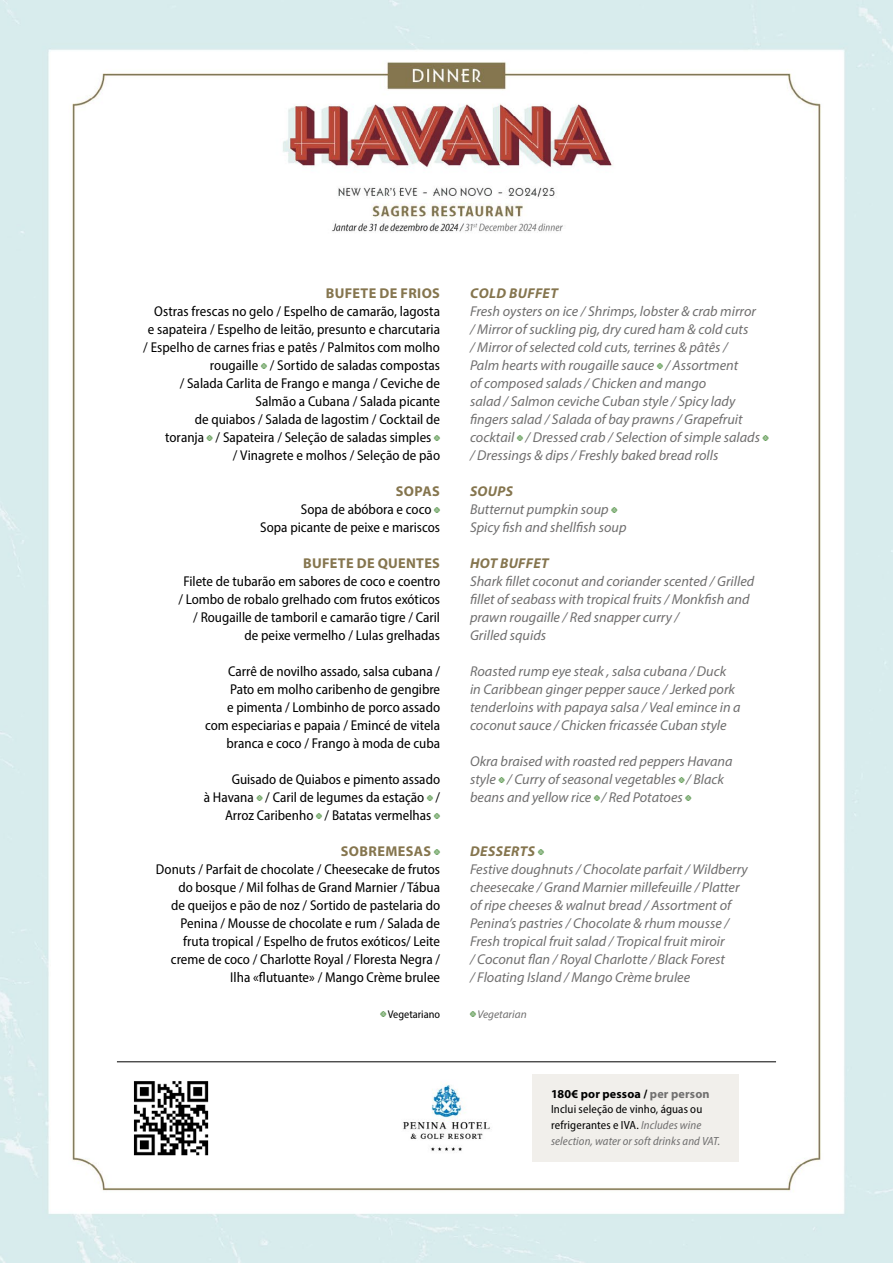
<style>
.page{position:relative;width:893px;height:1263px;background:#fff}
.page>*{position:absolute;margin:0;border:0;box-sizing:border-box;transform-origin:0 0}
.t1{font:italic 14.25px/18px "Myriad Pro";color:#706f6f}
.t2{font:semi-condensed 14.25px/18px "Myriad Pro";color:#000;text-align:right}
.t3{font:700 14.25px "Myriad Pro";letter-spacing:.025em;color:#85754e}
.t4{font:italic 700 14.25px "Myriad Pro";letter-spacing:.02em;color:#85754e}
.t5{font:700 12.15px "Myriad Pro";letter-spacing:.015em;color:#000}
.t6{font:semi-condensed 11.85px/15.8px "Myriad Pro";letter-spacing:.01em;color:#000}
.t7{font:semi-condensed 11.25px "Myriad Pro";color:#000}
.t8{font:italic 11.25px "Myriad Pro";color:#706f6f}
.t9{font:6px "Adobe Caslon Pro";color:#2e7b1f}
.s1{font-family:"Adobe Caslon Pro";font-stretch:normal;font-size:6px;color:#2e7b1f}
.s2{font-family:"Adobe Caslon Pro";font-style:normal;font-size:6px;color:#2e7b1f}
.s3{color:#706f6f}
.s4{font-style:italic;color:#706f6f}
</style>
<div class="page">
<img style="left:0;top:0;width:893px;height:1263px">
<hr style="left:117px;top:1061px;width:659px;height:1px;background:#000">
<div style="left:532px;top:1074px;width:207px;height:88px;background:#f1efeb"></div>
<img style="left:128px;top:1075px;width:85px;height:85px">
<p class="t3" style="left:326px;top:284px;width:116px">BUFETE DE FRIOS</p>
<p class="t2" style="left:154px;top:302px;width:287px">Ostras frescas no gelo / Espelho de camarão, lagosta</p>
<p class="t2" style="left:148px;top:320px;width:294px">e sapateira / Espelho de leitão, presunto e charcutaria</p>
<p class="t2" style="left:143px;top:338px;width:298px">/ Espelho de carnes frias e patês / Palmitos com molho</p>
<p class="t2" style="left:210px;top:356px;width:50px">rougaille</p>
<p class="t9" style="left:261px;top:363px;width:7px">t</p>
<p class="t2" style="left:270px;top:356px;width:172px">/ Sortido de saladas compostas</p>
<p class="t2" style="left:180px;top:374px;width:262px">/ Salada Carlita de Frango e manga / Ceviche de</p>
<p class="t2" style="left:256px;top:392px;width:186px">Salmão a Cubana / Salada picante</p>
<p class="t2" style="left:195px;top:410px;width:247px">de quiabos / Salada de lagostim / Cocktail de</p>
<p class="t2" style="left:165px;top:428px;width:41px">toranja</p>
<p class="t9" style="left:207px;top:435px;width:7px">t</p>
<p class="t2" style="left:216px;top:428px;width:217px">/ Sapateira / Seleção de saladas simples</p>
<p class="t9" style="left:434px;top:435px;width:7px">t</p>
<p class="t2" style="left:233px;top:446px;width:209px">/ Vinagrete e molhos / Seleção de pão</p>
<p class="t3" style="left:396px;top:482px;width:46px">SOPAS</p>
<p class="t2" style="left:301px;top:500px;width:132px">Sopa de abóbora e coco</p>
<p class="t9" style="left:434px;top:507px;width:7px">t</p>
<p class="t2" style="left:260px;top:518px;width:181px">Sopa picante de peixe e mariscos</p>
<p class="t3" style="left:303px;top:554px;width:138px">BUFETE DE QUENTES</p>
<p class="t2" style="left:178px;top:572px;width:263px">Filete de tubarão em sabores de coco e coentro / Lombo de robalo grelhado com frutos exóticos / Rougaille de tamboril e camarão tigre / Caril de peixe vermelho / Lulas grelhadas</p>
<p class="t2" style="left:205px;top:662px;width:237px">Carrê de novilho assado, salsa cubana / Pato em molho caribenho de gengibre<br>e pimenta / Lombinho de porco assado com especiarias e papaia / Emincé de vitela branca e coco / Frango à moda de cuba</p>
<p class="t2" style="left:204px;top:770px;width:238px;text-align:left;text-indent:28px">Guisado de Quiabos e pimento assado à Havana</p>
<p class="t9" style="left:257px;top:795px;width:7px">t</p>
<p class="t2" style="left:265px;top:788px;width:161px">/ Caril de legumes da estação</p>
<p class="t9" style="left:427px;top:795px;width:7px">t</p>
<p class="t2" style="left:435px;top:788px;width:6px">/</p>
<p class="t2" style="left:225px;top:806px;width:90px">Arroz Caribenho</p>
<p class="t9" style="left:316px;top:813px;width:7px">t</p>
<p class="t2" style="left:325px;top:806px;width:108px">/ Batatas vermelhas</p>
<p class="t9" style="left:434px;top:813px;width:7px">t</p>
<p class="t3" style="left:341px;top:842px;width:92px">SOBREMESAS</p>
<p class="t9" style="left:434px;top:849px;width:7px">t</p>
<p class="t2" style="left:156px;top:860px;width:286px">Donuts / Parfait de chocolate / Cheesecake de frutos do bosque / Mil folhas de Grand Marnier / Tábua<br>de queijos e pão de noz / Sortido de pastelaria do Penina / Mousse de chocolate e rum / Salada de fruta tropical / Espelho de frutos exóticos/ Leite creme de coco / Charlotte Royal / Floresta Negra / Ilha «flutuante» / Mango Crème brulee</p>
<p class="t7" style="left:380px;top:1007px;width:61px"><span class="s1">t</span> Vegetariano</p>
<p class="t4" style="left:470px;top:284px;width:89px">COLD BUFFET</p>
<p class="t1" style="left:470px;top:302px;width:287px">Fresh oysters on ice / Shrimps, lobster &amp; crab mirror / Mirror of suckling pig, dry cured ham &amp; cold cuts / Mirror of selected cold cuts, terrines &amp; pâtês / Palm hearts with rougaille sauce</p>
<p class="t1" style="left:470px;top:356px;width:274px;text-indent:195px">/ Assortment of composed salads / Chicken and mango<br>salad / Salmon ceviche Cuban style / Spicy lady fingers salad / Salada of bay prawns / Grapefruit cocktail</p>
<p class="t9" style="left:657px;top:363px;width:7px">t</p>
<p class="t9" style="left:517px;top:435px;width:7px">t</p>
<p class="t1" style="left:526px;top:428px;width:236px">/ Dressed crab / Selection of simple salads</p>
<p class="t9" style="left:763px;top:435px;width:7px">t</p>
<p class="t1" style="left:470px;top:446px;width:250px">/ Dressings &amp; dips / Freshly baked bread rolls</p>
<p class="t4" style="left:470px;top:482px;width:44px">SOUPS</p>
<p class="t1" style="left:470px;top:500px;width:140px">Butternut pumpkin soup</p>
<p class="t9" style="left:611px;top:507px;width:7px">t</p>
<p class="t1" style="left:470px;top:518px;width:158px">Spicy fish and shellfish soup</p>
<p class="t4" style="left:470px;top:554px;width:80px">HOT BUFFET</p>
<p class="t1" style="left:470px;top:572px;width:286px">Shark fillet coconut and coriander scented / Grilled fillet of seabass with tropical fruits / Monkfish and prawn rougaille / Red snapper curry /<br>Grilled squids</p>
<p class="t1" style="left:470px;top:662px;width:272px">Roasted rump eye steak , salsa cubana / Duck<br>in Caribbean ginger pepper sauce / Jerked pork tenderloins with papaya salsa / Veal emince in a coconut sauce / Chicken fricassée Cuban style</p>
<p class="t1" style="left:470px;top:752px;width:264px">Okra braised with roasted red peppers Havana style</p>
<p class="t9" style="left:499px;top:777px;width:7px">t</p>
<p class="t1" style="left:507px;top:770px;width:170px">/ Curry of seasonal vegetables</p>
<p class="t9" style="left:679px;top:777px;width:7px">t</p>
<p class="t1" style="left:686px;top:770px;width:39px">/ Black</p>
<p class="t1" style="left:470px;top:788px;width:123px">beans and yellow rice</p>
<p class="t9" style="left:594px;top:795px;width:7px">t</p>
<p class="t1" style="left:602px;top:788px;width:83px">/ Red Potatoes</p>
<p class="t9" style="left:686px;top:795px;width:7px">t</p>
<p class="t4" style="left:470px;top:842px;width:66px">DESSERTS</p>
<p class="t9" style="left:538px;top:849px;width:7px">t</p>
<p class="t1" style="left:470px;top:860px;width:279px">Festive doughnuts / Chocolate parfait / Wildberry cheesecake / Grand Marnier millefeuille / Platter of ripe cheeses &amp; walnut bread / Assortment of Penina’s pastries / Chocolate &amp; rhum mousse / Fresh tropical fruit salad / Tropical fruit miroir<br>/ Coconut flan / Royal Charlotte / Black Forest<br>/ Floating Island / Mango Crème brulee</p>
<p class="t8" style="left:470px;top:1007px;width:58px"><span class="s2">t</span> Vegetarian</p>
<p class="t5" style="left:551px;top:1085px;width:160px">180€ por pessoa / <span class="s3">per person</span></p>
<p class="t6" style="left:551px;top:1101px;width:171px">Inclui seleção de vinho, águas ou refrigerantes e IVA. <span class="s4">Includes wine selection, water or soft drinks and VAT.</span></p>
</div>
